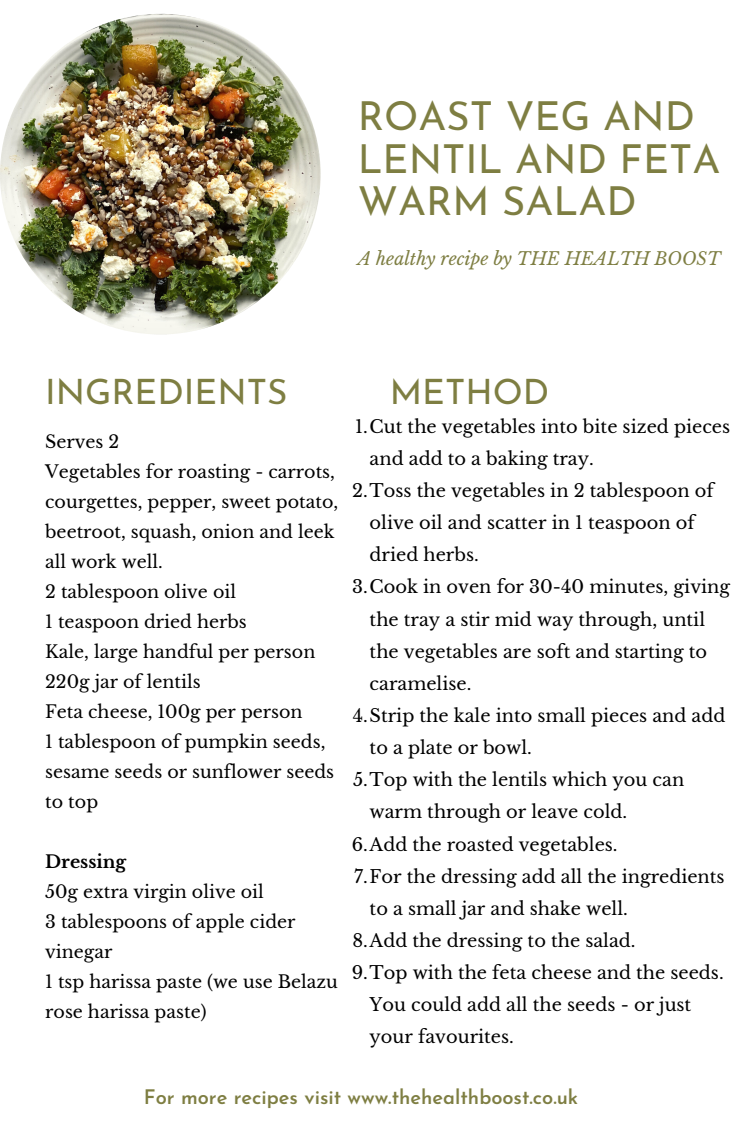
<style>
.page{position:relative;width:750px;height:1125px;background:#fff}
.page>*{position:absolute;margin:0;border:0;box-sizing:border-box;transform-origin:0 0}
.t1{font:40px/42.2px "Josefin Sans";color:#7e7e42}
.t2{font:35px "Josefin Sans";color:#7e7e42}
.t3{font:600 20px "Josefin Sans";color:#7e7e42}
.t4{font:17.75px/32.1px "Libre Baskerville";color:#000}
.t5{font:italic 17.62px "Libre Baskerville";color:#7e7e42}
.t6{font:17.5px/30px "Libre Baskerville";color:#000}
.t7{font:700 17.5px "Libre Baskerville";color:#000}
</style>
<div class="page">
<img style="left:0;top:14px;width:321px;height:320px;border-radius:50%">
<p class="t1" style="left:358px;top:99px;width:364px">ROAST VEG AND<br>LENTIL AND FETA<br>WARM SALAD</p>
<p class="t5" style="left:358px;top:248px;width:365px">A healthy recipe by THE HEALTH BOOST</p>
<p class="t2" style="left:45px;top:378px;width:244px">INGREDIENTS</p>
<p class="t2" style="left:390px;top:378px;width:161px">METHOD</p>
<p class="t6" style="left:45px;top:426px;width:76px">Serves 2</p>
<p class="t6" style="left:45px;top:456px;width:295px">Vegetables for roasting - carrots, courgettes, pepper, sweet potato, beetroot, squash, onion and leek all work well.</p>
<p class="t6" style="left:45px;top:576px;width:192px">2 tablespoon olive oil</p>
<p class="t6" style="left:45px;top:606px;width:203px">1 teaspoon dried herbs</p>
<p class="t6" style="left:45px;top:636px;width:272px">Kale, large handful per person</p>
<p class="t6" style="left:45px;top:666px;width:157px">220g jar of lentils</p>
<p class="t6" style="left:45px;top:696px;width:259px">Feta cheese, 100g per person</p>
<p class="t6" style="left:45px;top:726px;width:291px">1 tablespoon of pumpkin seeds, sesame seeds or sunflower seeds to top</p>
<p class="t7" style="left:45px;top:851px;width:83px">Dressing</p>
<p class="t6" style="left:45px;top:876px;width:220px">50g extra virgin olive oil</p>
<p class="t6" style="left:45px;top:906px;width:252px">3 tablespoons of apple cider vinegar</p>
<p class="t6" style="left:45px;top:966px;width:294px">1 tsp harissa paste (we use Belazu rose harissa paste)</p>
<p class="t4" style="left:370px;top:410px;width:362px;text-indent:-14px">1.Cut the vegetables into bite sized pieces and add to a baking tray.</p>
<p class="t4" style="left:370px;top:475px;width:346px;text-indent:-17px">2.Toss the vegetables in 2 tablespoon of olive oil and scatter in 1 teaspoon of dried herbs.</p>
<p class="t4" style="left:370px;top:571px;width:362px;text-indent:-17px">3.Cook in oven for 30-40 minutes, giving the tray a stir mid way through, until the vegetables are soft and starting to caramelise.</p>
<p class="t4" style="left:370px;top:700px;width:357px;text-indent:-17px">4.Strip the kale into small pieces and add to a plate or bowl.</p>
<p class="t4" style="left:370px;top:764px;width:316px;text-indent:-17px">5.Top with the lentils which you can warm through or leave cold.</p>
<p class="t4" style="left:352px;top:828px;width:267px">6.Add the roasted vegetables.</p>
<p class="t4" style="left:370px;top:860px;width:357px;text-indent:-15px">7.For the dressing add all the ingredients to a small jar and shake well.</p>
<p class="t4" style="left:352px;top:925px;width:285px">8.Add the dressing to the salad.</p>
<p class="t4" style="left:370px;top:957px;width:356px;text-indent:-18px">9.Top with the feta cheese and the seeds.<br>You could add all the seeds - or just your favourites.</p>
<p class="t3" style="left:144px;top:1089px;width:436px">For more recipes visit www.thehealthboost.co.uk</p>
</div>
